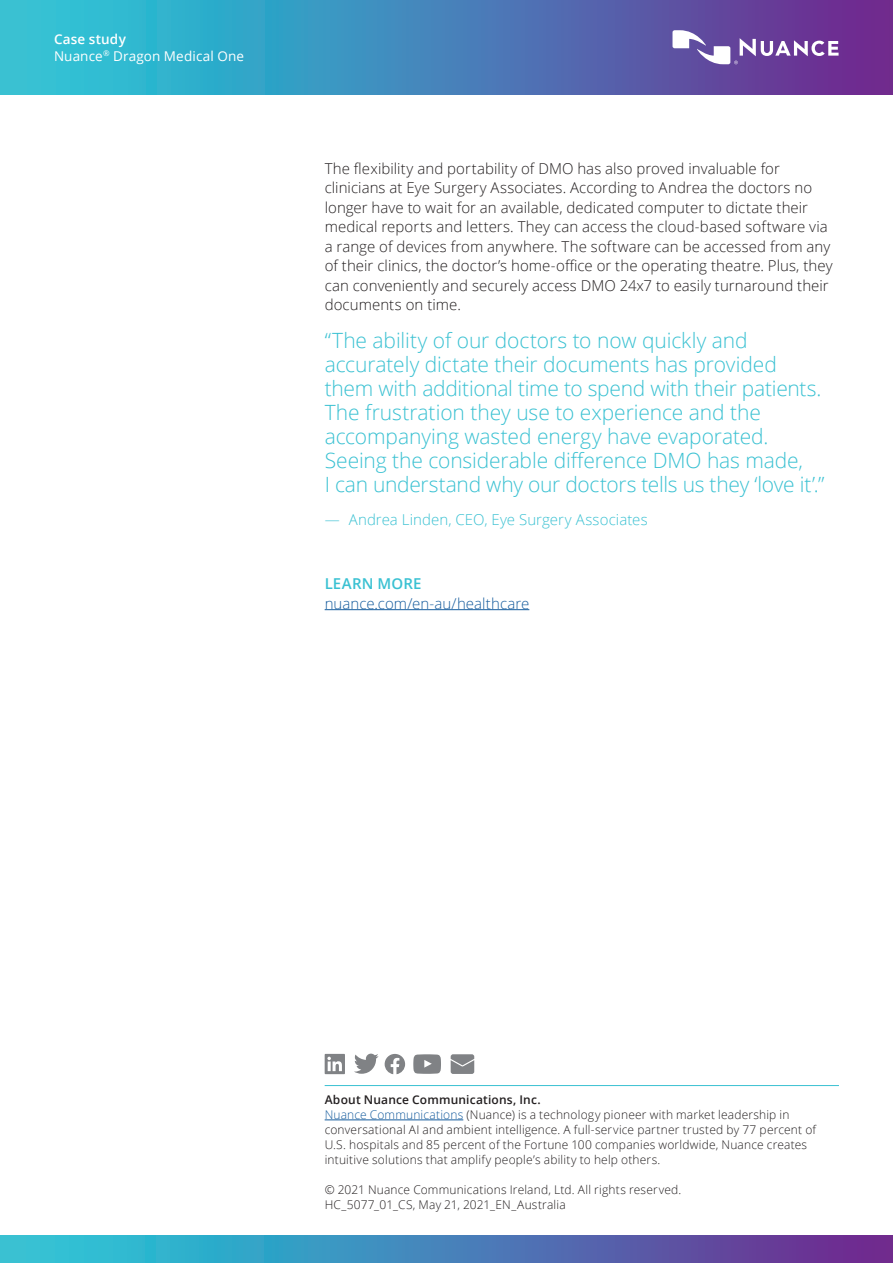
<style>
.page{position:relative;width:893px;height:1263px;background:#fff}
.page>*{position:absolute;margin:0;border:0;box-sizing:border-box;transform-origin:0 0}
.t1{font:300 21px/24px "Open Sans";letter-spacing:-.005em;color:#3ac1d2}
.t2{font:300 15px/19.5px "Open Sans";letter-spacing:.005em;color:#231f20}
.t3{font:300 15px "Open Sans";letter-spacing:.005em;color:#3ac1d2}
.t4{font:300 15px "Open Sans";letter-spacing:.005em;color:#175d9e}
.t5{font:600 15px "Open Sans";letter-spacing:.015em;color:#3ac1d2}
.t6{font:13.5px/16.5px "Open Sans";letter-spacing:.01em;color:#fff}
.t7{font:300 12px/15px "Open Sans";letter-spacing:.015em;color:#231f20}
.s1{font-weight:600}
.s2{color:#175d9e}
</style>
<div class="page">
<svg style="left:0;top:0;width:893px;height:94px;background:#4782b8"></svg>
<svg style="left:672px;top:30px;width:167px;height:34px"></svg>
<svg style="left:0;top:1236px;width:893px;height:27px;background:#497db6"></svg>
<hr style="left:325px;top:1085px;width:514px;height:1px;background:#3ac1d2">
<hr style="left:325px;top:1119px;width:138px;height:1px;background:#175d9e">
<svg style="left:325px;top:1054px;width:20px;height:20px"></svg>
<svg style="left:354px;top:1053px;width:25px;height:21px"></svg>
<svg style="left:385px;top:1054px;width:20px;height:20px"></svg>
<svg style="left:413px;top:1054px;width:28px;height:20px"></svg>
<svg style="left:451px;top:1054px;width:23px;height:20px"></svg>
<hr style="left:325px;top:609px;width:204px;height:1px;background:#175d9e">
<p class="t6" style="left:54px;top:31px;width:192px"><span class="s1">Case study<br></span>Nuance<sup>®</sup> Dragon Medical One</p>
<p class="t2" style="left:325px;top:158px;width:510px">The flexibility and portability of DMO has also proved invaluable for clinicians at Eye Surgery Associates. According to Andrea the doctors no longer have to wait for an available, dedicated computer to dictate their medical reports and letters. They can access the cloud-based software via a range of devices from anywhere. The software can be accessed from any of their clinics, the doctor’s home-office or the operating theatre. Plus, they can conveniently and securely access DMO 24x7 to easily turnaround their documents on time.</p>
<p class="t1" style="left:325px;top:327px;width:501px">“The ability of our doctors to now quickly and accurately dictate their documents has provided them with additional time to spend with their patients.<br>The frustration they use to experience and the accompanying wasted energy have evaporated.<br>Seeing the considerable difference DMO has made,<br>I can understand why our doctors tells us they ‘love it’.”</p>
<p class="t3" style="left:325px;top:509px;width:324px">— Andrea Linden, CEO, Eye Surgery Associates</p>
<p class="t5" style="left:325px;top:573px;width:98px">LEARN MORE</p>
<p class="t4" style="left:325px;top:593px;width:206px">nuance.com/en-au/healthcare</p>
<p class="t7" style="left:325px;top:1092px;width:493px"><span class="s1">About Nuance Communications, Inc.<br></span><span class="s2">Nuance Communications</span> (Nuance) is a technology pioneer with market leadership in conversational AI and ambient intelligence. A full-service partner trusted by 77 percent of U.S. hospitals and 85 percent of the Fortune 100 companies worldwide, Nuance creates intuitive solutions that amplify people’s ability to help others.</p>
<p class="t7" style="left:325px;top:1182px;width:358px">© 2021 Nuance Communications Ireland, Ltd. All rights reserved.<br>HC_5077_01_CS, May 21, 2021_EN_Australia</p>
</div>
